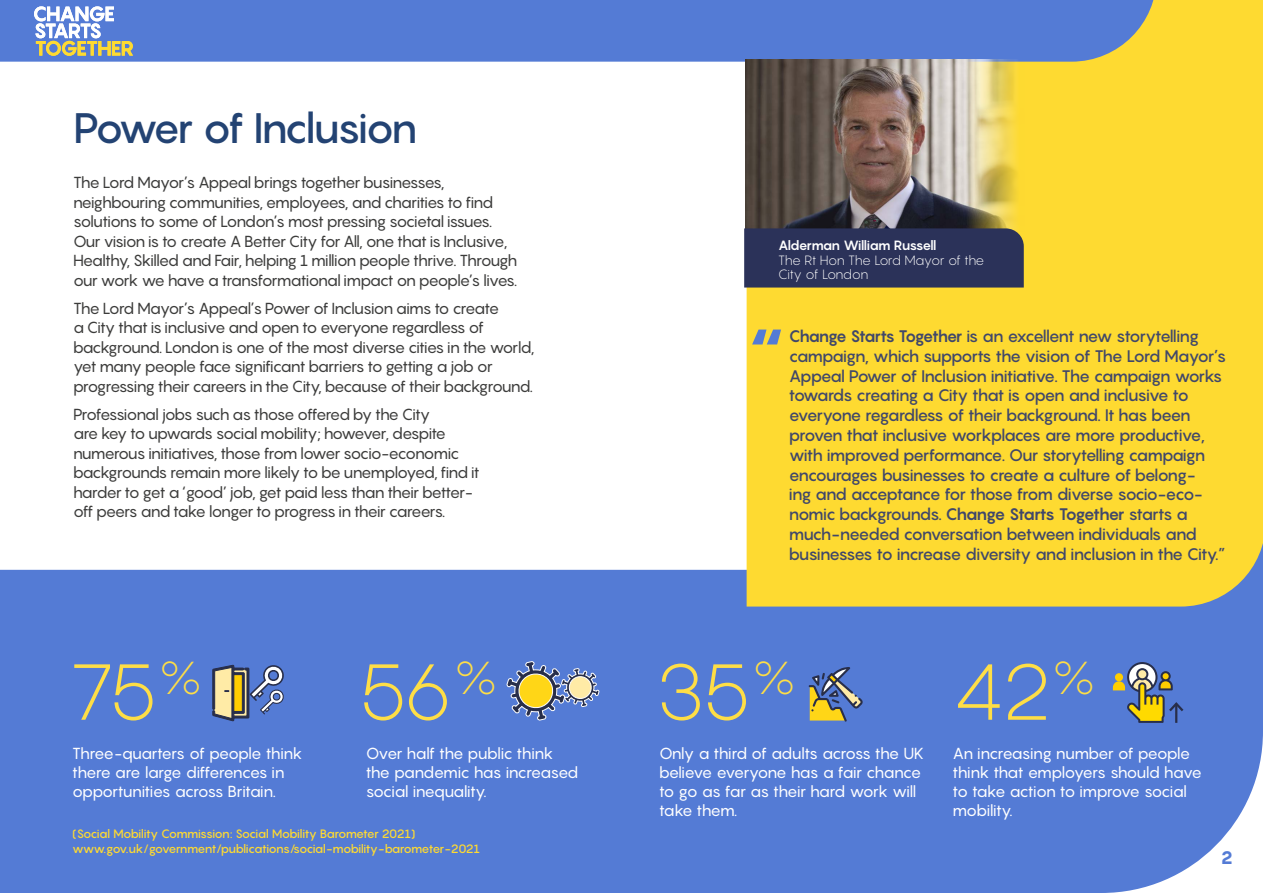
<style>
.page{position:relative;width:1263px;height:893px;background:#fff}
.page>*{position:absolute;margin:0;border:0;box-sizing:border-box;transform-origin:0 0}
.t1{font:300 78px "Pangram";letter-spacing:-.07em;color:#fede46}
.Company{font:900 61.2px "Pangram";color:#547bd5}
.Section_title_-_H2{font:500 42px "Pangram";letter-spacing:-.09em;color:#234373}
.t2{font:800 18px "Pangram";color:#547bd5}
.Company-2{font:500 16.5px/19.8px "Pangram";letter-spacing:-.08em;color:#40476a}
.Body_text{font:15.75px/19.5px "Pangram";letter-spacing:-.075em;color:#3c3c3b}
.t3{font:15.75px/18.9px "Pangram";letter-spacing:-.06em;color:#fff}
.Company-3{font:300 13.2px/14.7px "Pangram";letter-spacing:-.045em;color:#fff}
.Name{font:700 13.2px "Pangram";letter-spacing:-.065em;color:#fff}
.Footnote_yellow{font:500 12px/14.4px "Pangram";letter-spacing:-.06em;color:#feda31}
.s1{font-weight:700}
</style>
<div class="page">
<svg style="left:0;top:525px;width:1263px;height:368px;background:#6487d8"></svg>
<div style="left:747px;top:0;width:516px;height:607px;background:#feda31"></div>
<div style="left:0;top:0;width:1157px;height:62px;background:#547bd5"></div>
<svg style="left:212px;top:664px;width:73px;height:57px;background:#838c9a"></svg>
<svg style="left:506px;top:661px;width:94px;height:59px;background:#8692a3"></svg>
<svg style="left:809px;top:667px;width:54px;height:55px;background:#7b8790"></svg>
<svg style="left:1113px;top:662px;width:73px;height:61px;background:#7a8994"></svg>
<img style="left:745px;top:60px;width:280px;height:171px">
<div style="left:744px;top:228px;width:280px;height:60px;background:#2b3259"></div>
<svg style="left:34px;top:6px;width:99px;height:50px"></svg>
<h2 class="Section_title_-_H2" style="left:73px;top:101px;width:346px">Power of Inclusion</h2>
<p class="Body_text" style="left:73px;top:172px;width:446px">The Lord Mayor’s Appeal brings together businesses, neighbouring communities, employees, and charities to find solutions to some of London’s most pressing societal issues.<br>Our vision is to create A Better City for All, one that is Inclusive, Healthy, Skilled and Fair, helping 1 million people thrive. Through our work we have a transformational impact on people’s lives.</p>
<p class="Body_text" style="left:73px;top:298px;width:463px">The Lord Mayor’s Appeal’s Power of Inclusion aims to create<br>a City that is inclusive and open to everyone regardless of background. London is one of the most diverse cities in the world, yet many people face significant barriers to getting a job or progressing their careers in the City, because of their background.</p>
<p class="Body_text" style="left:73px;top:404px;width:408px">Professional jobs such as those offered by the City<br>are key to upwards social mobility; however, despite numerous initiatives, those from lower socio-economic backgrounds remain more likely to be unemployed, find it harder to get a ‘good’ job, get paid less than their better&shy;off peers and take longer to progress in their careers.</p>
<h4 class="Name" style="left:778px;top:236px;width:160px">Alderman William Russell</h4>
<p class="Company-3" style="left:778px;top:252px;width:208px">The Rt Hon The Lord Mayor of the<br>City of London</p>
<p class="Company" style="left:748px;top:313px;width:36px">“</p>
<p class="Company-2" style="left:789px;top:326px;width:439px"><span class="s1">Change Starts Together</span> is an excellent new storytelling campaign, which supports the vision of The Lord Mayor’s Appeal Power of Inclusion initiative. The campaign works towards creating a City that is open and inclusive to everyone regardless of their background. It has been proven that inclusive workplaces are more productive, with improved performance. Our storytelling campaign encourages businesses to create a culture of belong-<br>ing and acceptance for those from diverse socio-eco&shy;nomic backgrounds. <span class="s1">Change Starts Together</span> starts a much-needed conversation between individuals and businesses to increase diversity and inclusion in the City.”</p>
<h1 class="t1" style="left:68px;top:642px;width:136px">75<sup>%</sup></h1>
<h1 class="t1" style="left:357px;top:642px;width:142px">56<sup>%</sup></h1>
<h1 class="t1" style="left:655px;top:642px;width:143px">35<sup>%</sup></h1>
<h1 class="t1" style="left:952px;top:642px;width:145px">42<sup>%</sup></h1>
<h1 class="t3" style="left:72px;top:743px;width:232px">Three-quarters of people think there are large differences in opportunities across Britain.</h1>
<h1 class="t3" style="left:366px;top:743px;width:214px">Over half the public think the pandemic has increased social inequality.</h1>
<h1 class="t3" style="left:659px;top:743px;width:266px">Only a third of adults across the UK believe everyone has a fair chance to go as far as their hard work will take them.</h1>
<h1 class="t3" style="left:952px;top:743px;width:251px">An increasing number of people think that employers should have to take action to improve social mobility.</h1>
<h4 class="Footnote_yellow" style="left:72px;top:826px;width:409px">(Social Mobility Commission: Social Mobility Barometer 2021) www.gov.uk/government/publications/social-mobility-barometer-2021</h4>
<h1 class="t2" style="left:1221px;top:846px;width:14px">2</h1>
</div>
